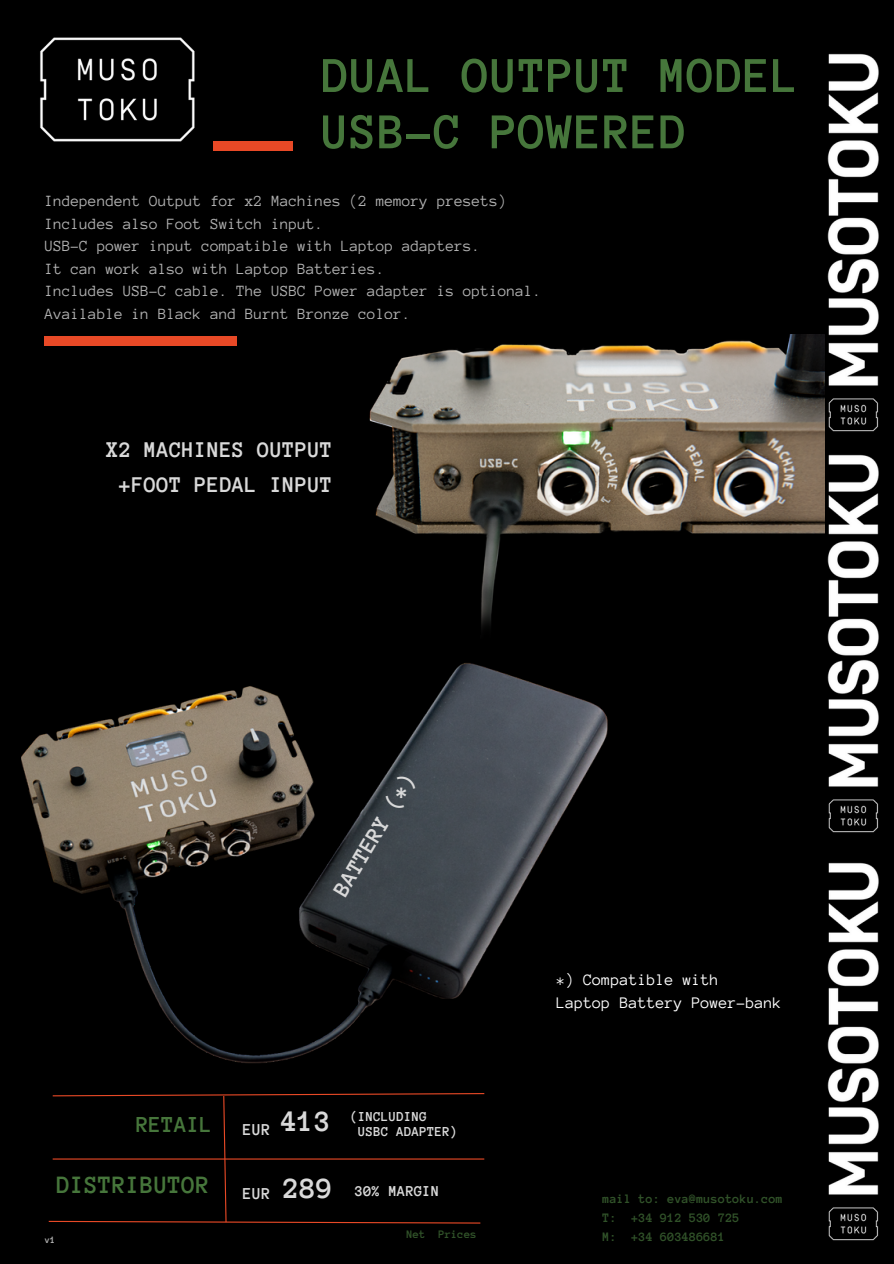
<style>
.page{position:relative;width:894px;height:1264px;background:#fff}
.page>*{position:absolute;margin:0;border:0;box-sizing:border-box;transform-origin:0 0}
.t1{font:700 51.45px/56.2px "Anonymous Pro";color:#46763b}
.t2{font:700 25.5px "Anonymous Pro";color:#46763b}
.t3{font:700 23.4px "Anonymous Pro";color:#46763b}
.t4{font:700 22.95px/35px "Anonymous Pro";color:#d9d9d9;text-align:center}
.t5{font:16.5px/22.5px "Anonymous Pro";color:#fff}
.t6{font:15.9px/22.5px "Anonymous Pro";color:#fff}
.t7{font:700 15.45px "Anonymous Pro";color:#d9d9d9}
.t8{font:700 13.95px/14.7px "Anonymous Pro";color:#d9d9d9}
.t9{font:700 13.2px/19.2px "Anonymous Pro";color:#46763b}
.t10{font:700 11.7px "Anonymous Pro";color:#46763b}
.t11{font:700 9.9px "Anonymous Pro";color:#fff}
.s1{font-size:16.95px}
.s2{font-size:30.45px}
</style>
<div class="page">
<div style="left:0;top:0;width:893px;height:1263px;background:#000"></div>
<div style="left:213px;top:141px;width:79px;height:10px;background:#e84926"></div>
<img style="left:40px;top:37px;width:155px;height:105px">
<img style="left:827px;top:862px;width:52px;height:379px">
<img style="left:823px;top:455px;width:56px;height:378px">
<img style="left:802px;top:53px;width:77px;height:402px">
<div style="left:45px;top:336px;width:192px;height:10px;background:#e84926"></div>
<img style="left:22px;top:663px;width:585px;height:400px">
<img style="left:369px;top:335px;width:454px;height:294px">
<svg style="left:48px;top:1093px;width:437px;height:131px"></svg>
<h1 class="t1" style="left:321px;top:47px;width:479px">DUAL OUTPUT MODEL<br>USB-C POWERED</h1>
<p class="t6" style="left:45px;top:190px;width:498px">Independent Output for x2 Machines (2 memory presets)<br>Includes also Foot Switch input.<br>USB-C power input compatible with Laptop adapters.<br>It can work also with Laptop Batteries.<br>Includes USB-C cable. The USBC Power adapter is optional.<br>Available in Black and Burnt Bronze color.</p>
<h3 class="t4" style="left:106px;top:432px;width:228px">X2 MACHINES OUTPUT +FOOT PEDAL INPUT</h3>
<h3 class="t4" style="left:324px;top:884px;width:140px;rotate:-59deg">BATTERY (*)</h3>
<h3 class="t3" style="left:136px;top:1112px;width:78px">RETAIL</h3>
<h2 class="t2" style="left:56px;top:1172px;width:155px">DISTRIBUTOR</h2>
<p class="t11" style="left:45px;top:1234px;width:12px">v1</p>
<p class="t8" style="left:358px;top:1109px;width:101px;text-indent:-115px"><span class="s1">EUR</span> <span class="s2">413</span> (INCLUDING<br>USBC ADAPTER)</p>
<p class="t7" style="left:243px;top:1183px;width:198px"><span class="s1">EUR</span> <span class="s2">289</span> 30% MARGIN</p>
<p class="t10" style="left:406px;top:1228px;width:72px">Net Prices</p>
<p class="t5" style="left:556px;top:968px;width:227px">*) Compatible with<br>Laptop Battery Power-bank</p>
<p class="t9" style="left:602px;top:1188px;width:182px">mail to: eva@musotoku.com<br>T: +34 912 530 725<br>M: +34 603486681</p>
</div>
